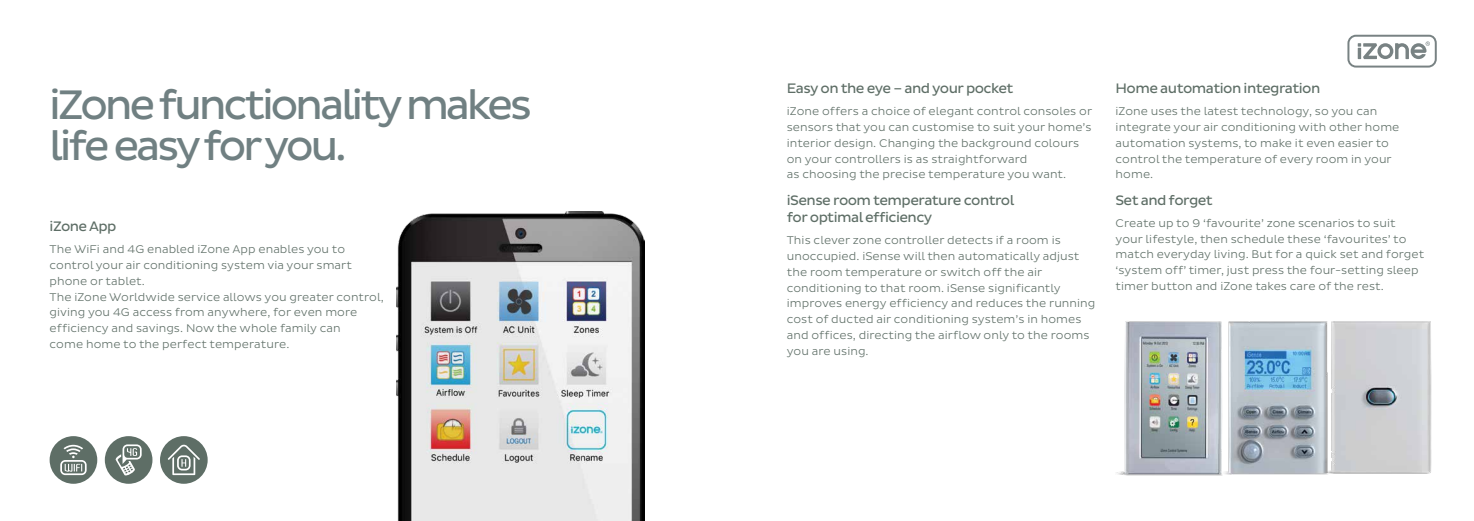
<style>
.page{position:relative;width:1474px;height:521px;background:#fff}
.page>*{position:absolute;margin:0;border:0;box-sizing:border-box;transform-origin:0 0}
.t1{font:42px/40.3px "Pluto Sans";letter-spacing:-.08em;color:#708082}
.t2{font:14px/17.5px "Pluto Sans";letter-spacing:-.04em;color:#5e6e66}
.t3{font:300 11.38px/15.8px "Pluto Sans";letter-spacing:.005em;color:#5e6e66}
</style>
<div class="page">
<img style="left:1116px;top:321px;width:97px;height:155px">
<img style="left:1334px;top:321px;width:98px;height:153px">
<img style="left:1213px;top:321px;width:121px;height:155px">
<div style="left:160px;top:436px;width:48px;height:48px;background:#5e6e66;border-radius:50%"></div>
<div style="left:50px;top:436px;width:47px;height:48px;background:#5e6e66;border-radius:50%"></div>
<svg style="left:60px;top:445px;width:27px;height:30px"></svg>
<div style="left:105px;top:436px;width:47px;height:48px;background:#5e6e66;border-radius:50%"></div>
<svg style="left:168px;top:444px;width:32px;height:31px"></svg>
<svg style="left:115px;top:444px;width:27px;height:32px"></svg>
<svg style="left:1347px;top:35px;width:89px;height:33px"></svg>
<img style="left:396px;top:211px;width:248px;height:310px">
<h1 class="t1" style="left:49px;top:86px;width:484px">iZone functionality makes life easy for you.</h1>
<p class="t2" style="left:786px;top:80px;width:228px">Easy on the eye – and your pocket</p>
<p class="t3" style="left:786px;top:104px;width:307px">iZone offers a choice of elegant control consoles or sensors that you can customise to suit your home’s interior design. Changing the background colours on your controllers is as straightforward<br>as choosing the precise temperature you want.</p>
<p class="t2" style="left:786px;top:192px;width:229px">iSense room temperature control for optimal efficiency</p>
<p class="t3" style="left:786px;top:233px;width:310px">This clever zone controller detects if a room is unoccupied. iSense will then automatically adjust the room temperature or switch off the air conditioning to that room. iSense significantly improves energy efficiency and reduces the running cost of ducted air conditioning system’s in homes and offices, directing the airflow only to the rooms you are using.</p>
<p class="t2" style="left:50px;top:218px;width:68px">iZone App</p>
<p class="t3" style="left:50px;top:242px;width:336px">The WiFi and 4G enabled iZone App enables you to control your air conditioning system via your smart phone or tablet.<br>The iZone Worldwide service allows you greater control, giving you 4G access from anywhere, for even more efficiency and savings. Now the whole family can<br>come home to the perfect temperature.</p>
<p class="t2" style="left:1115px;top:80px;width:206px">Home automation integration</p>
<p class="t3" style="left:1115px;top:104px;width:285px">iZone uses the latest technology, so you can integrate your air conditioning with other home automation systems, to make it even easier to control the temperature of every room in your home.</p>
<p class="t2" style="left:1115px;top:192px;width:99px">Set and forget</p>
<p class="t3" style="left:1115px;top:215px;width:310px">Create up to 9 ‘favourite’ zone scenarios to suit your lifestyle, then schedule these ‘favourites’ to match everyday living. But for a quick set and forget ‘system off’ timer, just press the four-setting sleep timer button and iZone takes care of the rest.</p>
</div>
